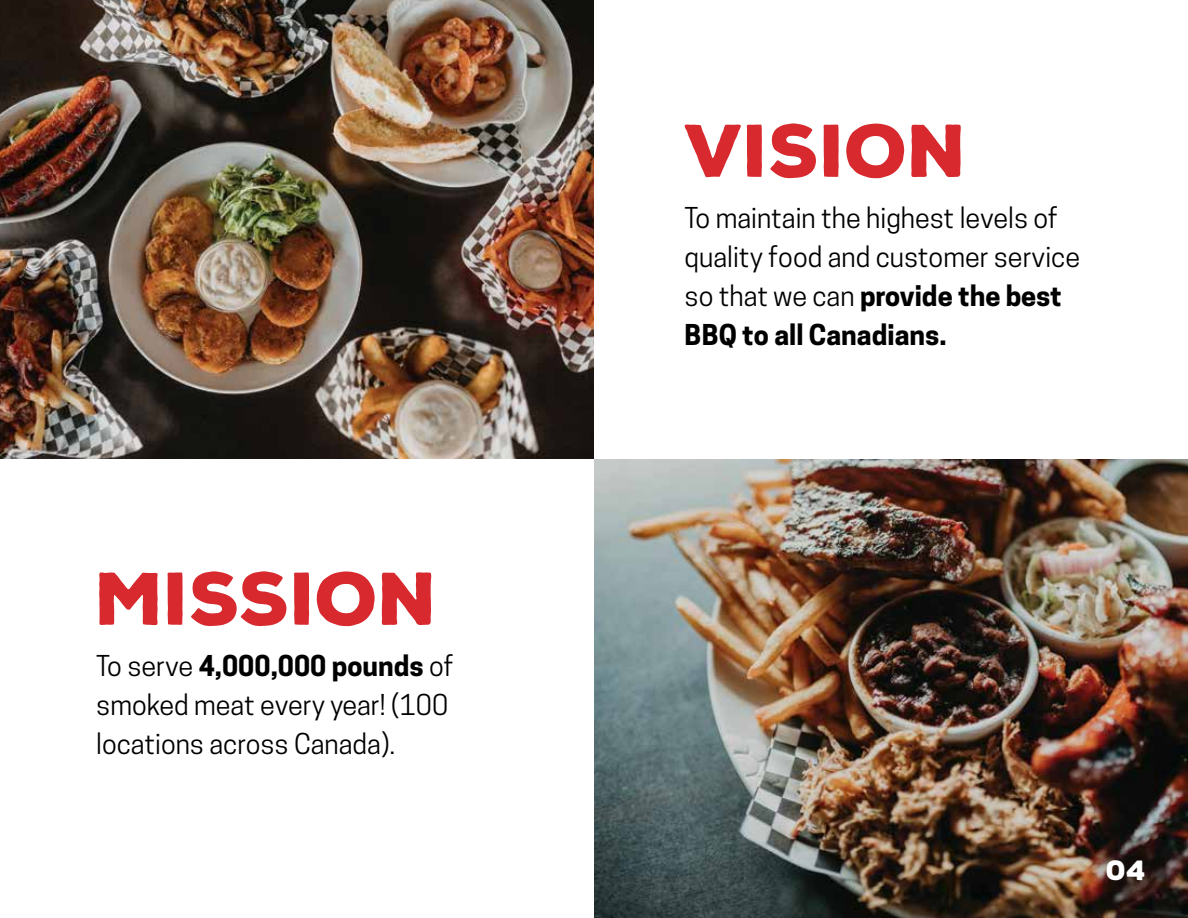
<style>
.page{position:relative;width:1188px;height:918px;background:#fff}
.page>*{position:absolute;margin:0;border:0;box-sizing:border-box;transform-origin:0 0}
.t1{font:900 72px "Nexa Rust Sans";color:#d7292e}
.t2{font:27px/39px "Cooper Hewitt";color:#000}
.t3{font:900 27px "Nexa Rust Sans";color:#fff}
.s1{font-weight:700}
</style>
<div class="page">
<img style="left:0;top:0;width:594px;height:459px">
<img style="left:594px;top:459px;width:594px;height:459px">
<h1 class="t1" style="left:96px;top:550px;width:343px">MISSION</h1>
<p class="t2" style="left:96px;top:646px;width:359px">To serve <span class="s1">4,000,000 pounds</span> of smoked meat every year! (100 locations across Canada).</p>
<h1 class="t1" style="left:685px;top:102px;width:284px">VISION</h1>
<p class="t2" style="left:685px;top:198px;width:397px">To maintain the highest levels of quality food and customer service so that we can <span class="s1">provide the best<br>BBQ to all Canadians.</span></p>
<p class="t3" style="left:1106px;top:852px;width:41px">04</p>
</div>
